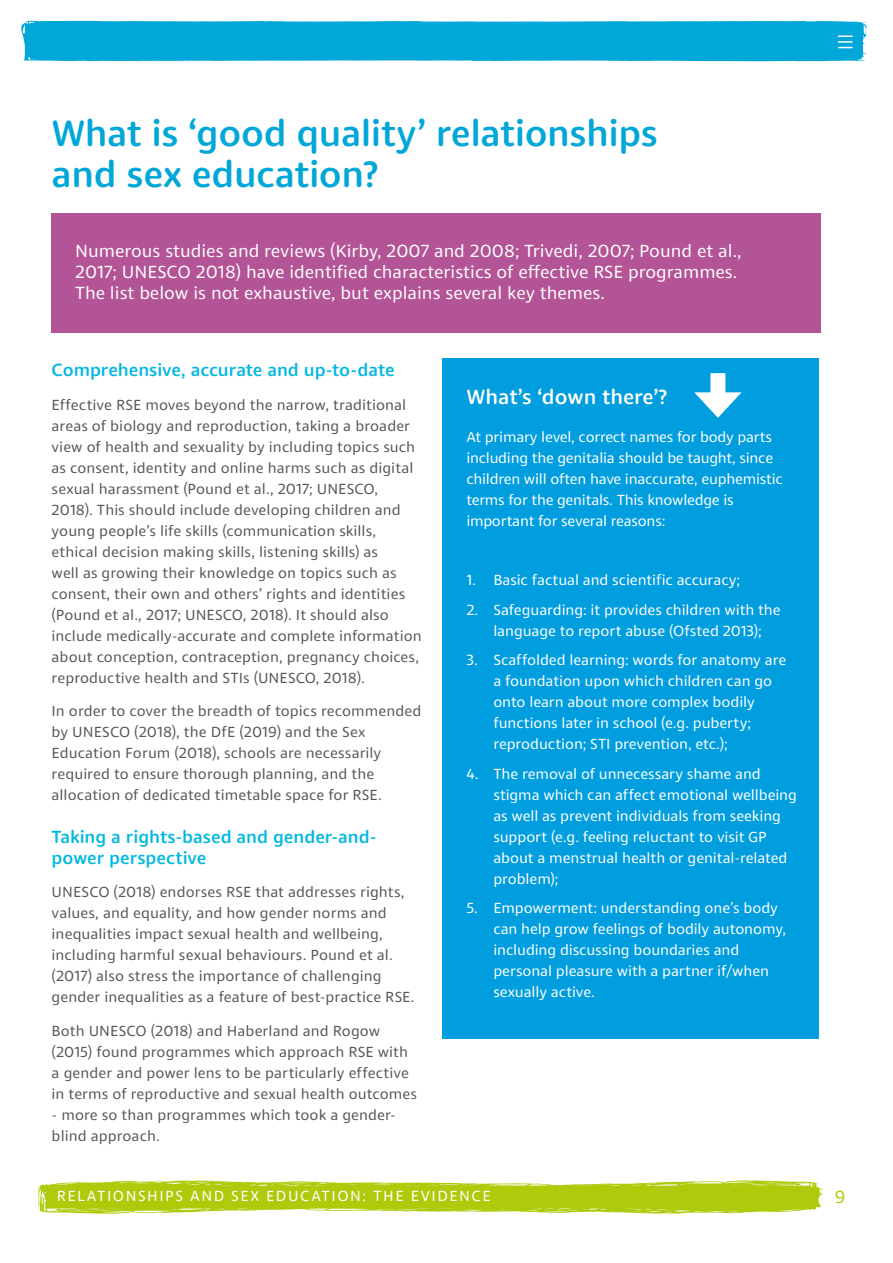
<style>
.page{position:relative;width:893px;height:1263px;background:#fff}
.page>*{position:absolute;margin:0;border:0;box-sizing:border-box;transform-origin:0 0}
.t1{font:500 37.5px/40.5px "Dita";letter-spacing:-.01em;color:#00a7d8}
.t2{font:500 21px "Dita";color:#fff}
.t3{font:18px/21px "Dita";color:#fff}
.t4{font:500 18px/21px "Dita";color:#00b8e1}
.t5{font:18px "Dita";color:#afca0b}
.t6{font:15px/21px "Dita";letter-spacing:.005em;color:#575756}
.t7{font:15px/21px "Dita";letter-spacing:-.01em;color:#fff}
.t8{font:15px "Dita";letter-spacing:.105em;color:#fff}
</style>
<div class="page">
<svg style="left:38px;top:1180px;width:785px;height:34px;background:#bcd334"></svg>
<div style="left:21px;top:21px;width:846px;height:40px;background:#00a7d8"></div>
<div style="left:51px;top:214px;width:770px;height:119px;background:#b35496"></div>
<div style="left:442px;top:358px;width:377px;height:681px;background:#009ddf"></div>
<div style="left:710px;top:373px;width:15px;height:29px;background:#fff"></div>
<svg style="left:694px;top:392px;width:48px;height:26px"></svg>
<h1 class="t1" style="left:52px;top:112px;width:608px">What is ‘good quality’ relationships and sex education?</h1>
<p class="t3" style="left:75px;top:240px;width:668px">Numerous studies and reviews (Kirby, 2007 and 2008; Trivedi, 2007; Pound et al.,<br>2017; UNESCO 2018) have identified characteristics of effective RSE programmes.<br>The list below is not exhaustive, but explains several key themes.</p>
<p class="t4" style="left:52px;top:359px;width:344px">Comprehensive, accurate and up-to-date</p>
<p class="t6" style="left:52px;top:394px;width:372px">Effective RSE moves beyond the narrow, traditional areas of biology and reproduction, taking a broader view of health and sexuality by including topics such as consent, identity and online harms such as digital sexual harassment (Pound et al., 2017; UNESCO, 2018). This should include developing children and young people’s life skills (communication skills, ethical decision making skills, listening skills) as<br>well as growing their knowledge on topics such as consent, their own and others’ rights and identities (Pound et al., 2017; UNESCO, 2018). It should also include medically-accurate and complete information about conception, contraception, pregnancy choices, reproductive health and STIs (UNESCO, 2018).</p>
<p class="t6" style="left:52px;top:700px;width:371px">In order to cover the breadth of topics recommended by UNESCO (2018), the DfE (2019) and the Sex Education Forum (2018), schools are necessarily required to ensure thorough planning, and the allocation of dedicated timetable space for RSE.</p>
<p class="t4" style="left:52px;top:826px;width:326px">Taking a rights-based and gender-and&shy;power perspective</p>
<p class="t6" style="left:52px;top:881px;width:364px">UNESCO (2018) endorses RSE that addresses rights, values, and equality, and how gender norms and inequalities impact sexual health and wellbeing, including harmful sexual behaviours. Pound et al. (2017) also stress the importance of challenging gender inequalities as a feature of best-practice RSE.</p>
<p class="t6" style="left:52px;top:1020px;width:367px">Both UNESCO (2018) and Haberland and Rogow (2015) found programmes which approach RSE with a gender and power lens to be particularly effective in terms of reproductive and sexual health outcomes</p>
<p class="t6" style="left:52px;top:1104px;width:346px">- more so than programmes which took a gender&shy;blind approach.</p>
<h2 class="t2" style="left:466px;top:384px;width:203px">What’s ‘down there’?</h2>
<p class="t7" style="left:466px;top:426px;width:318px">At primary level, correct names for body parts including the genitalia should be taught, since children will often have inaccurate, euphemistic terms for the genitals. This knowledge is important for several reasons:</p>
<p class="t7" style="left:466px;top:569px;width:275px">1. Basic factual and scientific accuracy;</p>
<p class="t7" style="left:466px;top:599px;width:316px;text-align:center">2. Safeguarding: it provides children with the language to report abuse (Ofsted 2013);</p>
<p class="t7" style="left:493px;top:649px;width:294px;text-indent:-27px">3. Scaffolded learning: words for anatomy are a foundation upon which children can go onto learn about more complex bodily functions later in school (e.g. puberty; reproduction; STI prevention, etc.);</p>
<p class="t7" style="left:493px;top:763px;width:305px;text-indent:-27px">4. The removal of unnecessary shame and stigma which can affect emotional wellbeing as well as prevent individuals from seeking support (e.g. feeling reluctant to visit GP about a menstrual health or genital-related problem);</p>
<p class="t7" style="left:493px;top:897px;width:294px;text-indent:-27px">5. Empowerment: understanding one’s body can help grow feelings of bodily autonomy, including discussing boundaries and personal pleasure with a partner if/when sexually active.</p>
<p class="t8" style="left:57px;top:1187px;width:435px">RELATIONSHIPS AND SEX EDUCATION: THE EVIDENCE</p>
<p class="t5" style="left:835px;top:1186px;width:12px">9</p>
</div>
